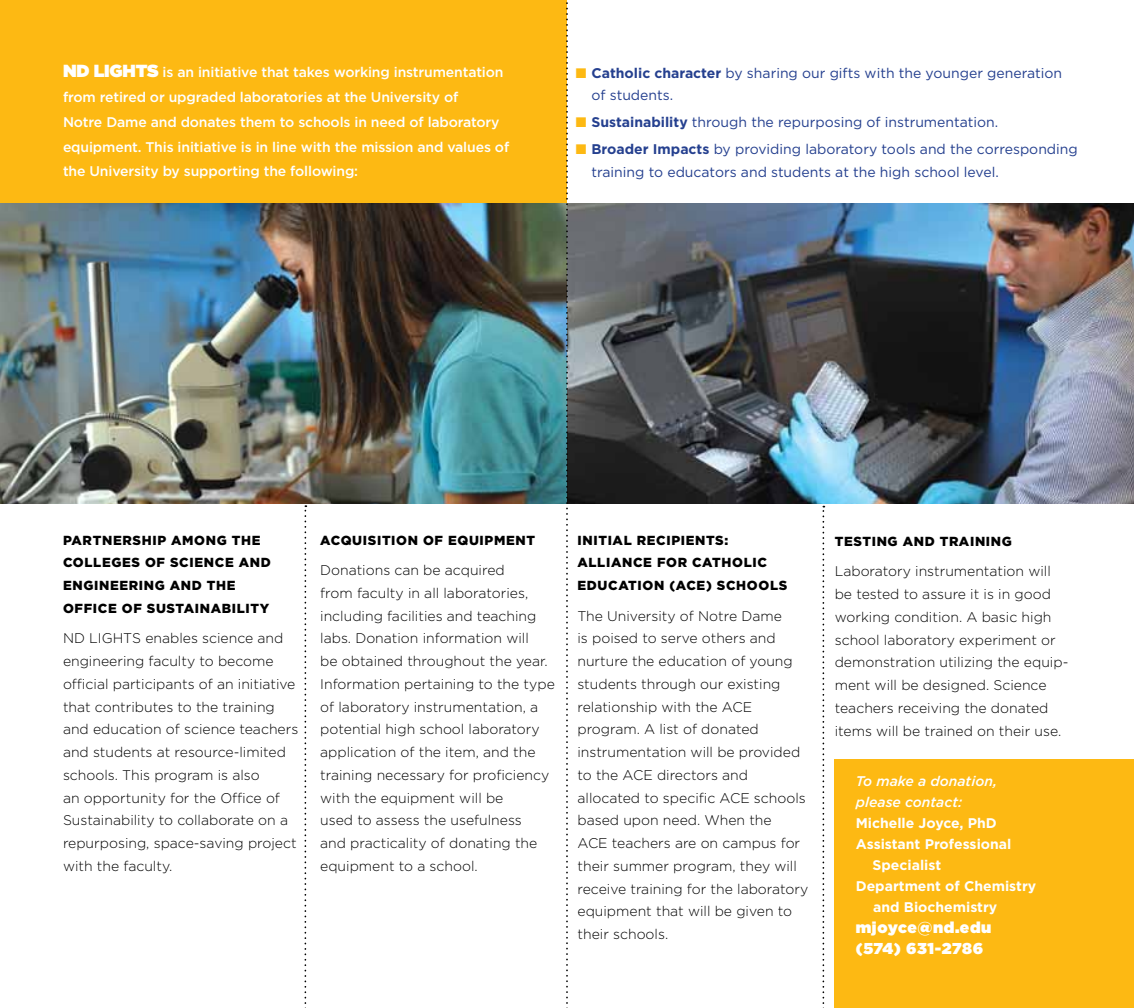
<style>
.page{position:relative;width:1134px;height:1008px;background:#fff}
.page>*{position:absolute;margin:0;border:0;box-sizing:border-box;transform-origin:0 0}
.t1{font:900 15.75px/21px "Gotham";letter-spacing:.035em;color:#fff}
.t2{font:300 14px/22.8px "Gotham";color:#000}
.t3{font:500 14px/24.8px "Gotham";letter-spacing:-.01em;color:#fff}
.t4{font:14px/22.8px "Gotham";color:#25408f}
.t5{font:700 14px "Gotham";color:#fff}
.t6{font:italic 500 14px/21px "Gotham";color:#fff}
.t7{font:900 13.12px/22.8px "Gotham";letter-spacing:.05em;color:#000}
.s1{font-weight:900;font-size:17.5px}
.s2{color:#fdb913}
.s3{font-weight:700}
</style>
<div class="page">
<div style="left:0;top:0;width:567px;height:211px;background:#fdb913"></div>
<img style="left:0;top:203px;width:1134px;height:301px">
<div style="left:835px;top:760px;width:299px;height:248px;background:#fdb913"></div>
<svg style="left:566px;top:2px;width:2px;height:1006px"></svg>
<svg style="left:304px;top:505px;width:2px;height:503px"></svg>
<svg style="left:822px;top:506px;width:2px;height:502px"></svg>
<p class="t3" style="left:63px;top:59px;width:448px"><span class="s1">ND Lights</span> is an initiative that takes working instrumentation from retired or upgraded laboratories at the University of<br>Notre Dame and donates them to schools in need of laboratory equipment. This initiative is in line with the mission and values of the University by supporting the following:</p>
<p class="t4" style="left:592px;top:61px;width:472px;text-indent:-16px"><span class="s2">■</span> <span class="s3">Catholic character</span> by sharing our gifts with the younger generation of students.</p>
<p class="t4" style="left:576px;top:111px;width:424px"><span class="s2">■</span> <span class="s3">Sustainability</span> through the repurposing of instrumentation.</p>
<p class="t4" style="left:592px;top:138px;width:488px;text-indent:-16px"><span class="s2">■</span> <span class="s3">Broader I mpacts</span> by providing laboratory tools and the corresponding training to educators and students at the high school level.</p>
<p class="t7" style="left:63px;top:528px;width:209px">PARTNERSHIP AMONG THE<br>COLLEGES OF SCIENCE AND<br>ENGINEERING AND THE<br>OFFICE OF SUSTAINABILITY</p>
<p class="t2" style="left:63px;top:627px;width:237px">ND LIGHTS enables science and engineering faculty to become official participants of an initiative that contributes to the training and education of science teachers and students at resource-limited schools. This program is also<br>an opportunity for the Office of<br>Sustainability to collaborate on a repurposing, space-saving project with the faculty.</p>
<p class="t7" style="left:320px;top:528px;width:216px">ACQUISITION OF EQUIPMENT</p>
<p class="t2" style="left:320px;top:558px;width:236px">Donations can be acquired<br>from faculty in all laboratories, including facilities and teaching labs. Donation information will<br>be obtained throughout the year.<br>Information pertaining to the type of laboratory instrumentation, a potential high school laboratory application of the item, and the training necessary for proficiency with the equipment will be<br>used to assess the usefulness<br>and practicality of donating the equipment to a school.</p>
<p class="t7" style="left:578px;top:528px;width:211px">INITIAL RECIPIENTS:<br>ALLIANCE FOR CATHOLIC<br>EDUCATION (ACE) SCHOOLS</p>
<p class="t2" style="left:578px;top:604px;width:232px">The University of Notre Dame<br>is poised to serve others and nurture the education of young students through our existing relationship with the ACE program. A list of donated instrumentation will be provided to the ACE directors and allocated to specific ACE schools based upon need. When the<br>ACE teachers are on campus for their summer program, they will receive training for the laboratory equipment that will be given to their schools.</p>
<p class="t7" style="left:835px;top:530px;width:179px">TESTING AND TRAINING</p>
<p class="t2" style="left:835px;top:560px;width:235px">Laboratory instrumentation will be tested to assure it is in good working condition. A basic high school laboratory experiment or demonstration utilizing the equip&shy;ment will be designed. Science teachers receiving the donated items will be trained on their use.</p>
<p class="t6" style="left:856px;top:771px;width:143px">To make a donation, please contact:</p>
<p class="t5" style="left:856px;top:814px;width:143px">Michelle Joyce, PhD</p>
<p class="t5" style="left:856px;top:835px;width:157px">Assistant Professional</p>
<p class="t5" style="left:873px;top:856px;width:70px">Specialist</p>
<p class="t5" style="left:856px;top:877px;width:182px">Department of Chemistry</p>
<p class="t5" style="left:873px;top:898px;width:126px">and Biochemistry</p>
<p class="t1" style="left:856px;top:917px;width:137px">mjoyce@nd.edu (574) 631-2786</p>
</div>
